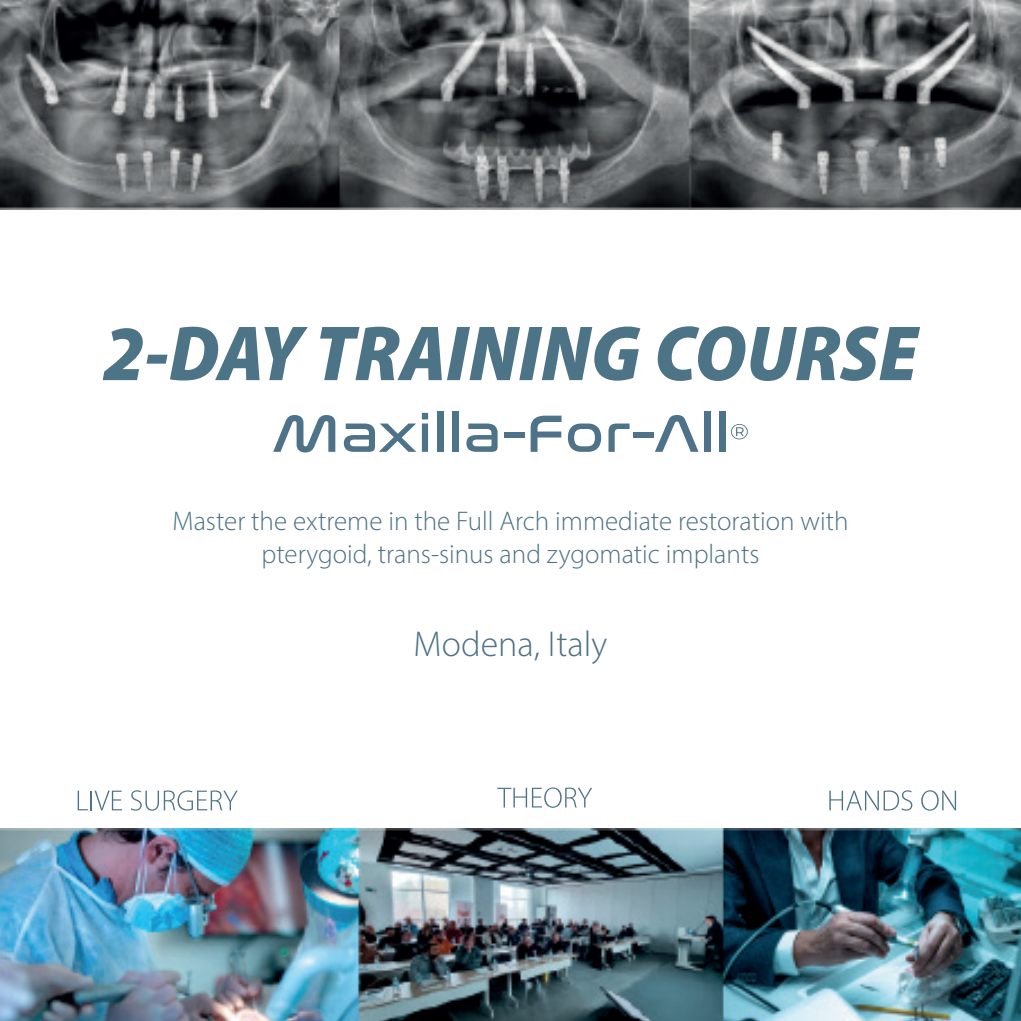
<style>
.page{position:relative;width:1021px;height:1021px;background:#fff}
.page>*{position:absolute;margin:0;border:0;box-sizing:border-box;transform-origin:0 0}
.t1{font:italic 78.75px "Myriad Variable Concept";color:#4d7387}
.t2{font:300 36px "Myriad Pro";color:#4e7287}
.t3{font:300 27px/32.4px "Myriad Pro";color:#4e7287;text-align:center}
</style>
<div class="page">
<img style="left:0;top:0;width:1020px;height:209px">
<img style="left:0;top:828px;width:1020px;height:192px">
<svg style="left:273px;top:415px;width:62px;height:37px"></svg>
<svg style="left:344px;top:423px;width:72px;height:29px"></svg>
<svg style="left:422px;top:413px;width:6px;height:6px"></svg>
<div style="left:422px;top:423px;width:6px;height:29px;background:#4e7287"></div>
<div style="left:437px;top:411px;width:6px;height:41px;background:#4e7287"></div>
<div style="left:452px;top:411px;width:6px;height:41px;background:#4e7287"></div>
<svg style="left:466px;top:423px;width:31px;height:29px"></svg>
<div style="left:503px;top:432px;width:21px;height:5px;background:#4e7287"></div>
<svg style="left:530px;top:415px;width:31px;height:37px"></svg>
<svg style="left:568px;top:423px;width:33px;height:29px"></svg>
<svg style="left:608px;top:423px;width:21px;height:29px"></svg>
<div style="left:633px;top:432px;width:20px;height:5px;background:#4e7287"></div>
<svg style="left:655px;top:415px;width:43px;height:37px"></svg>
<div style="left:704px;top:411px;width:6px;height:41px;background:#4e7287"></div>
<div style="left:719px;top:411px;width:6px;height:41px;background:#4e7287"></div>
<svg style="left:731px;top:424px;width:16px;height:15px"></svg>
<svg style="left:497px;top:787px;width:95px;height:20px"></svg>
<svg style="left:78px;top:790px;width:44px;height:20px"></svg>
<svg style="left:131px;top:790px;width:107px;height:20px"></svg>
<svg style="left:829px;top:790px;width:83px;height:20px"></svg>
<svg style="left:921px;top:790px;width:35px;height:20px"></svg>
<h1 class="t1" style="left:103px;top:307px;width:816px">2-DAY TRAINING COURSE</h1>
<p class="t3" style="left:172px;top:504px;width:677px">Master the extreme in the Full Arch immediate restoration with pterygoid, trans-sinus and zygomatic implants</p>
<h2 class="t2" style="left:413px;top:622px;width:195px">Modena, Italy</h2>
</div>
